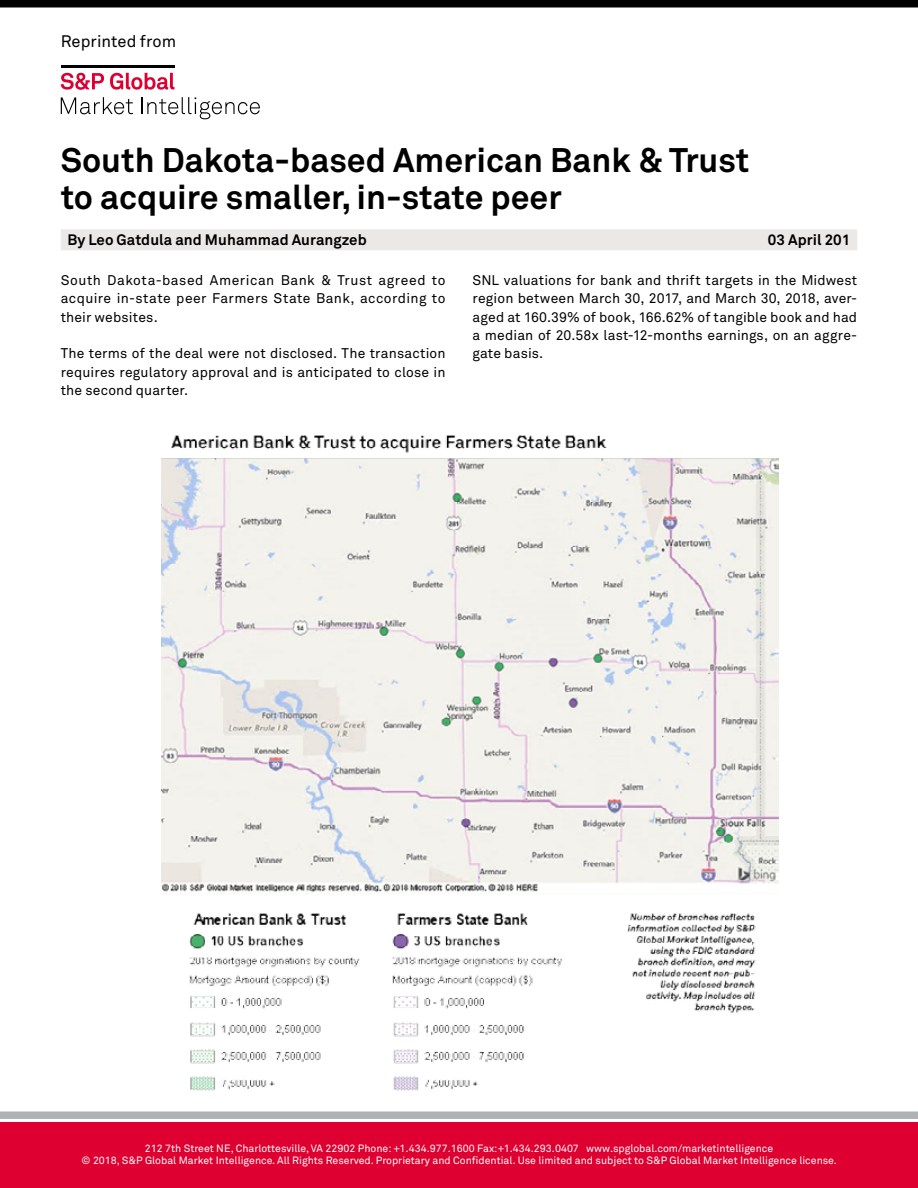
<style>
.page{position:relative;width:918px;height:1188px;background:#fff}
.page>*{position:absolute;margin:0;border:0;box-sizing:border-box;transform-origin:0 0}
.t1{font:700 33.75px/36.8px "Akkurat Pro";color:#000}
.t2{font:33px "Myriad Pro";letter-spacing:.095em;color:#fff;scale:2 1}
.t3{font:16.5px "Akkurat Pro";letter-spacing:.005em;color:#000}
.t4{font:700 15px "Akkurat Pro";letter-spacing:.005em;color:#010000}
.t5{font:13.8px/18.3px "Akkurat Pro";letter-spacing:.015em;color:#000;text-align:justify}
.t6{font:10.5px/12.6px "Akkurat Pro";color:#fff;text-align:center}
</style>
<div class="page">
<div style="left:0;top:1112px;width:918px;height:7px;background:#afb3b6"></div>
<div style="left:0;top:1122px;width:918px;height:66px;background:#dd0031"></div>
<div style="left:0;top:0;width:918px;height:8px;background:#000"></div>
<svg style="left:61px;top:65px;width:113px;height:25px"></svg>
<svg style="left:61px;top:97px;width:72px;height:17px"></svg>
<svg style="left:141px;top:97px;width:119px;height:22px"></svg>
<div style="left:61px;top:229px;width:796px;height:21px;background:#ebe9e8"></div>
<img style="left:161px;top:435px;width:618px;height:656px">
<p class="t3" style="left:61px;top:31px;width:117px">Reprinted from</p>
<h1 class="t1" style="left:61px;top:141px;width:690px">South Dakota-based American Bank &amp; Trust to acquire smaller, in-state peer</h1>
<p class="t4" style="left:68px;top:231px;width:301px">By Leo Gatdula and Muhammad Aurangzeb</p>
<p class="t4" style="left:768px;top:231px;width:84px">03 April 201</p>
<p class="t5" style="left:61px;top:271px;width:386px">South Dakota-based American Bank &amp; Trust agreed to acquire in-state peer Farmers State Bank, according to their websites.</p>
<p class="t5" style="left:61px;top:345px;width:386px">The terms of the deal were not disclosed. The transaction requires regulatory approval and is anticipated to close in the second quarter.</p>
<p class="t5" style="left:473px;top:271px;width:386px">SNL valuations for bank and thrift targets in the Midwest region between March 30, 2017, and March 30, 2018, aver&shy;aged at 160.39% of book, 166.62% of tangible book and had a median of 20.58x last-12-months earnings, on an aggre&shy;gate basis.</p>
<h2 class="t2" style="left:63px;top:1127px;width:328px">http://www.snl.com</h2>
<p class="t6" style="left:82px;top:1142px;width:757px">212 7th Street NE, Charlottesville, VA 22902 Phone: +1.434.977.1600 Fax:+1.434.293.0407 www.spglobal.com/marketintelligence<br>© 2018, S&amp;P Global Market Intelligence. All Rights Reserved. Proprietary and Confidential. Use limited and subject to S&amp;P Global Market Intelligence license.</p>
</div>
